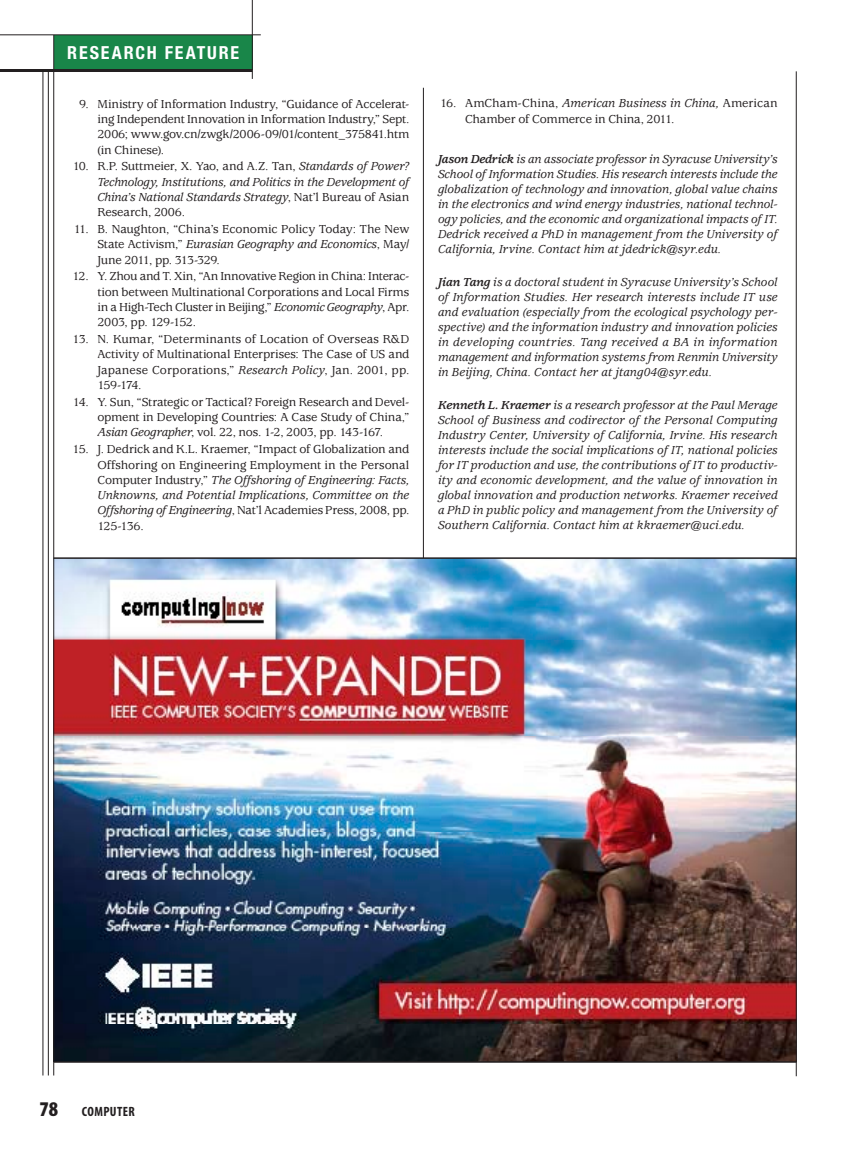
<style>
.page{position:relative;width:851px;height:1161px;background:#fff}
.page>*{position:absolute;margin:0;border:0;box-sizing:border-box;transform-origin:0 0}
.t1{font:700 condensed 18px "Helvetica Neue LT Std";letter-spacing:.105em;color:#fff}
.t2{font:700 condensed 13.5px "Myriad Pro";letter-spacing:.03em;color:#231f20}
.t3{font:italic 500 12.75px/15px "Usherwood Std";letter-spacing:.005em;color:#231f20;text-align:justify}
.t4{font:500 12.75px/15.3px "Usherwood Std";letter-spacing:-.015em;color:#231f20;text-align:justify}
.s1{font-style:normal}
.s2{font-style:italic}
.s3{font-weight:700}
.s4{font-weight:900;font-size:21px}
</style>
<div class="page">
<div style="left:54px;top:35px;width:198px;height:35px;background:#198649"></div>
<hr style="left:0;top:69px;width:252px;height:3px;background:#231f20">
<hr style="left:0;top:34px;width:261px;height:1px;background:#231f20">
<hr style="left:252px;top:0;width:1px;height:79px;background:#231f20">
<hr style="left:423px;top:88px;width:1px;height:474px;background:#231f20">
<img style="left:54px;top:559px;width:741px;height:502px">
<hr style="left:54px;top:1061px;width:742px;height:2px;background:#231f20">
<hr style="left:48px;top:70px;width:1px;height:1006px;background:#231f20">
<hr style="left:53px;top:35px;width:1px;height:1041px;background:#231f20">
<hr style="left:43px;top:70px;width:1px;height:1006px;background:#231f20">
<hr style="left:795px;top:71px;width:1px;height:1005px;background:#231f20">
<hr style="left:53px;top:557px;width:743px;height:2px;background:#231f20">
<h1 class="t1" style="left:67px;top:41px;width:173px">RESEARCH FEATURE</h1>
<p class="t4" style="left:97px;top:96px;width:313px;text-indent:-18px">9. Ministry of Information Industry, “Guidance of Accelerat&shy;ing Independent Innovation in Information Industry,” Sept.<br>2006; www.gov.cn/zwgk/2006-09/01/content_375841.htm (in Chinese).</p>
<p class="t3" style="left:97px;top:159px;width:313px;text-indent:-25px"><span class="s1">10. R.P. Suttmeier, X. Yao, and A.Z. Tan,</span> Standards of Power?<br>Technology, Institutions, and Politics in the Development of China’s National Standards Strategy<span class="s1">, Nat’l Bureau of Asian Research, 2006.</span></p>
<p class="t4" style="left:97px;top:222px;width:313px;text-indent:-24px">11. B. Naughton, “China’s Economic Policy Today: The New State Activism,” <span class="s2">Eurasian Geography and Economics</span>, May/ June 2011, pp. 313-329.</p>
<p class="t4" style="left:97px;top:269px;width:313px;text-indent:-25px">12. Y. Zhou and T. Xin, “An Innovative Region in China: Interac&shy;tion between Multinational Corporations and Local Firms in a High-Tech Cluster in Beijing,” <span class="s2">Economic Geography</span>, Apr.<br>2003, pp. 129-152.</p>
<p class="t4" style="left:97px;top:332px;width:313px;text-indent:-25px">13. N. Kumar, “Determinants of Location of Overseas R&amp;D Activity of Multinational Enterprises: The Case of US and Japanese Corporations,” <span class="s2">Research Policy</span>, Jan. 2001, pp.<br>159-174.</p>
<p class="t4" style="left:97px;top:394px;width:313px;text-indent:-25px">14. Y. Sun, “Strategic or Tactical? Foreign Research and Devel&shy;opment in Developing Countries: A Case Study of China,” <span class="s2">Asian Geographer</span>, vol. 22, nos. 1-2, 2003, pp. 143-167.</p>
<p class="t4" style="left:97px;top:442px;width:313px;text-indent:-25px">15. J. Dedrick and K.L. Kraemer, “Impact of Globalization and Offshoring on Engineering Employment in the Personal Computer Industry,” <span class="s2">The Offshoring of Engineering: Facts, Unknowns, and Potential Implications, Committee on the Offshoring of Engineering</span>, Nat’l Academies Press, 2008, pp.<br>125-136.</p>
<p class="t4" style="left:465px;top:96px;width:314px;text-indent:-25px">16. AmCham-China, <span class="s2">American Business in China,</span> American<br>Chamber of Commerce in China, 2011.</p>
<p class="t3" style="left:438px;top:152px;width:341px"><span class="s3">Jason Dedrick</span> is an associate professor in Syracuse University’s School of Information Studies. His research interests include the globalization of technology and innovation, global value chains in the electronics and wind energy industries, national technol&shy;ogy policies, and the economic and organizational impacts of IT.<br>Dedrick received a PhD in management from the University of California, Irvine. Contact him at jdedrick@syr.edu.</p>
<p class="t3" style="left:438px;top:275px;width:341px"><span class="s3">Jian Tang</span> is a doctoral student in Syracuse University’s School of Information Studies. Her research interests include IT use and evaluation (especially from the ecological psychology per&shy;spective) and the information industry and innovation policies in developing countries. Tang received a BA in information management and information systems from Renmin University in Beijing, China. Contact her at jtang04@syr.edu.</p>
<p class="t3" style="left:438px;top:398px;width:341px"><span class="s3">Kenneth L. Kraemer</span> is a research professor at the Paul Merage School of Business and codirector of the Personal Computing Industry Center, University of California, Irvine. His research interests include the social implications of IT, national policies for IT production and use, the contributions of IT to productiv&shy;ity and economic development, and the value of innovation in global innovation and production networks. Kraemer received a PhD in public policy and management from the University of Southern California. Contact him at kkraemer@uci.edu.</p>
<p class="t2" style="left:39px;top:1103px;width:97px"><span class="s4">78</span> COMPUTER</p>
</div>
